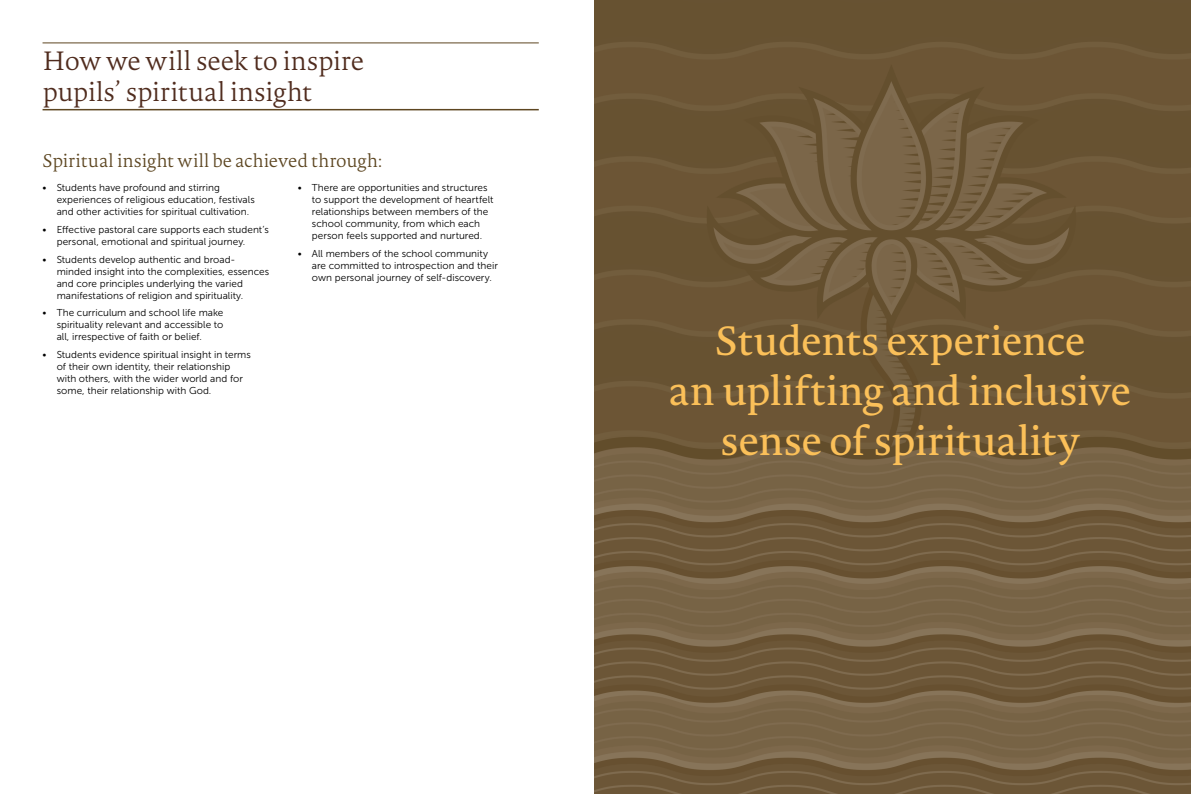
<style>
.page{position:relative;width:1191px;height:794px;background:#fff}
.page>*{position:absolute;margin:0;border:0;box-sizing:border-box;transform-origin:0 0}
.t1{font:40px/50px "Novel Std";letter-spacing:-.015em;color:#fbc059;text-align:center}
.t2{font:200 26px/31.2px "Novel Std";letter-spacing:-.005em;color:#502c1e}
.t3{font:200 18px "Novel Std";color:#5d4621}
.t4{font:10px/12px "Museo Sans 300";letter-spacing:.005em;color:#000}
</style>
<div class="page">
<img style="left:594px;top:0;width:597px;height:794px">
<hr style="left:43px;top:43px;width:496px;height:1px;background:#5d4621">
<hr style="left:43px;top:109px;width:496px;height:1px;background:#5d4621">
<h2 class="t2" style="left:43px;top:46px;width:323px">How we will seek to inspire pupils’ spiritual insight</h2>
<h3 class="t3" style="left:43px;top:150px;width:341px">Spiritual insight will be achieved through:</h3>
<p class="t4" style="left:57px;top:182px;width:200px;text-indent:-14px">• Students have profound and stirring experiences of religious education, festivals and other activities for spiritual cultivation.</p>
<p class="t4" style="left:57px;top:224px;width:214px;text-indent:-14px">• Effective pastoral care supports each student’s personal, emotional and spiritual journey.</p>
<p class="t4" style="left:57px;top:253px;width:214px;text-indent:-14px">• Students develop authentic and broad&shy;minded insight into the complexities, essences and core principles underlying the varied manifestations of religion and spirituality.</p>
<p class="t4" style="left:57px;top:307px;width:168px;text-align:justify;text-indent:-14px">• The curriculum and school life make spirituality relevant and accessible to all, irrespective of faith or belief.</p>
<p class="t4" style="left:57px;top:349px;width:196px;text-indent:-14px">• Students evidence spiritual insight in terms of their own identity, their relationship with others, with the wider world and for some, their relationship with God.</p>
<p class="t4" style="left:312px;top:182px;width:183px;text-indent:-14px">• There are opportunities and structures to support the development of heartfelt relationships between members of the school community, from which each person feels supported and nurtured.</p>
<p class="t4" style="left:312px;top:248px;width:187px;text-indent:-14px">• All members of the school community are committed to introspection and their own personal journey of self-discovery.</p>
<h1 class="t1" style="left:669px;top:316px;width:464px">Students experience<br>an uplifting and inclusive sense of spirituality</h1>
</div>
